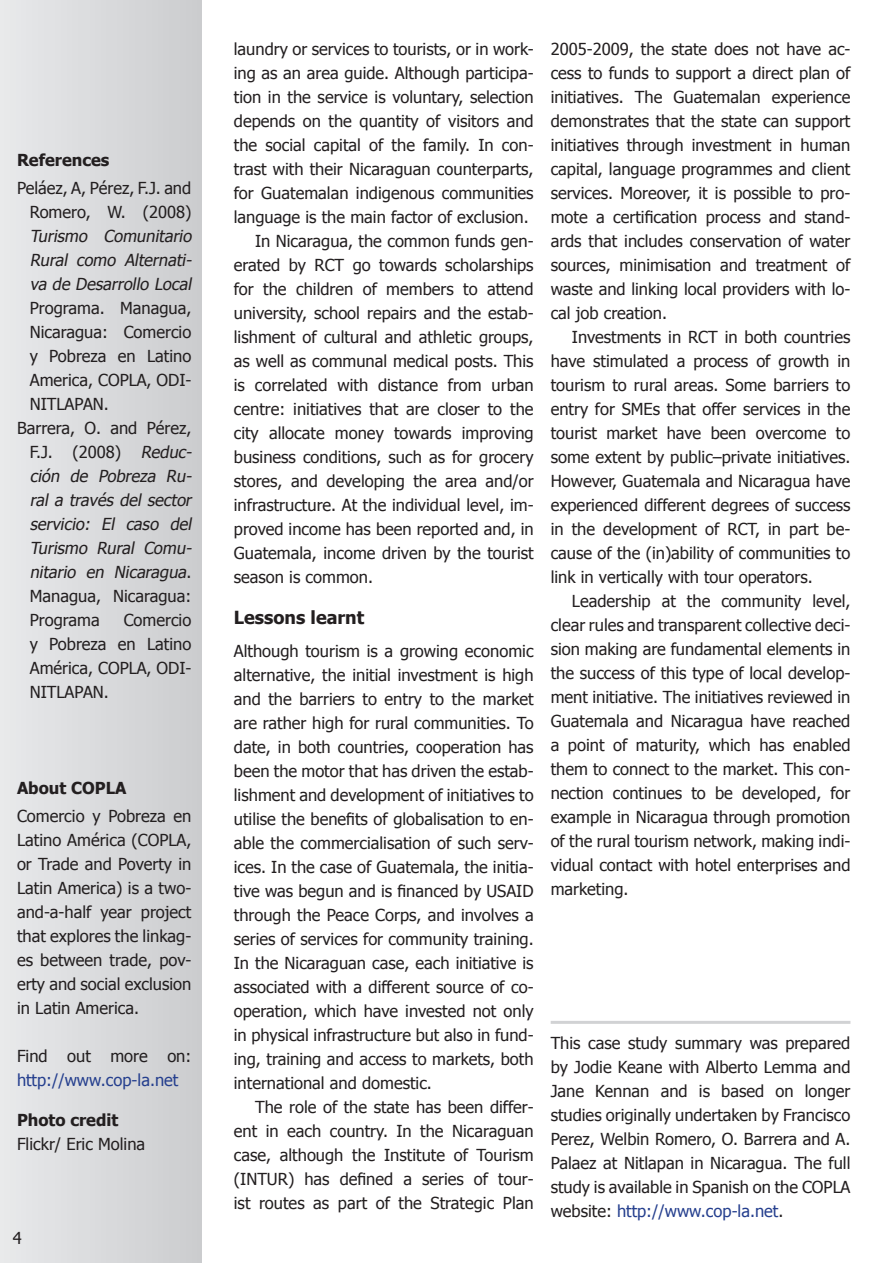
<style>
.page{position:relative;width:893px;height:1263px;background:#fff}
.page>*{position:absolute;margin:0;border:0;box-sizing:border-box;transform-origin:0 0}
.Heading_1{font:700 18px "Tahoma";color:#231f20}
.Body_text{font:16.5px/24px "Tahoma";color:#231f20;text-align:justify}
.Refs{font:16.5px/24px "Tahoma";color:#231f20}
.Refs-2{font:italic 16.5px/24px "Tahoma";color:#231f20}
.t1{font:16.5px/24px "Tahoma";color:#253f8e}
.t2{font:700 16.5px "Tahoma";color:#231f20}
.s1{font-style:italic}
.s2{font-style:normal}
.s3{color:#231f20}
.s4{font-weight:700}
.s5{color:#253f8e}
</style>
<div class="page">
<div style="left:0;top:0;width:201px;height:1263px;background:linear-gradient(to right,#e8e9eb,#cbccce)"></div>
<hr style="left:551px;top:1021px;width:299px;height:3px;background:#d1d2d4">
<p class="t2" style="left:17px;top:148px;width:94px">References</p>
<p class="Refs" style="left:30px;top:175px;width:167px;text-indent:-13px">Peláez, A, Pérez, F.J. and<br>Romero, W. (2008)<br><span class="s1">Turismo Comunitario<br>Rural como Alternati&shy;va de Desarrollo Local<br></span>Programa. Managua,<br>Nicaragua: Comercio y Pobreza en Latino<br>America, COPLA, ODI-<br>NITLAPAN.</p>
<p class="Refs-2" style="left:30px;top:415px;width:167px;text-indent:-13px"><span class="s2">Barrera, O. and Pérez,<br>F.J. (2008)</span> Reduc&shy;ción de Pobreza Ru&shy;ral a través del sector servicio: El caso del<br>Turismo Rural Comu&shy;nitario en Nicaragua<span class="s2">.<br>Managua, Nicaragua:<br>Programa</span></p>
<p class="Refs" style="left:30px;top:607px;width:163px;text-align:justify;text-indent:94px">Comercio y Pobreza en Latino América, COPLA, ODI-NITLAPAN.</p>
<p class="t2" style="left:17px;top:776px;width:111px">About COPLA</p>
<p class="Body_text" style="left:17px;top:803px;width:176px">Comercio y Pobreza en Latino América (COPLA, or Trade and Poverty in Latin America) is a two&shy;and-a-half year project that explores the linkag&shy;es between trade, pov&shy;erty and social exclusion in Latin America.</p>
<p class="t1" style="left:17px;top:1043px;width:176px"><span class="s3">Find out more on: </span>http://www.cop-la.net</p>
<p class="Body_text" style="left:17px;top:1107px;width:130px"><span class="s4">Photo credit<br></span>Flickr/ Eric Molina</p>
<p class="Body_text" style="left:13px;top:1225px;width:11px">4</p>
<p class="Body_text" style="left:234px;top:36px;width:301px">laundry or services to tourists, or in work&shy;ing as an area guide. Although participa&shy;tion in the service is voluntary, selection depends on the quantity of visitors and the social capital of the family. In con&shy;trast with their Nicaraguan counterparts, for Guatemalan indigenous communities language is the main factor of exclusion.</p>
<p class="Body_text" style="left:234px;top:228px;width:301px;text-indent:21px">In Nicaragua, the common funds gen&shy;erated by RCT go towards scholarships for the children of members to attend university, school repairs and the estab&shy;lishment of cultural and athletic groups, as well as communal medical posts. This is correlated with distance from urban centre: initiatives that are closer to the city allocate money towards improving business conditions, such as for grocery stores, and developing the area and/or infrastructure. At the individual level, im&shy;proved income has been reported and, in Guatemala, income driven by the tourist season is common.</p>
<p class="Heading_1" style="left:234px;top:605px;width:132px">Lessons learnt</p>
<p class="Body_text" style="left:234px;top:638px;width:301px">Although tourism is a growing economic alternative, the initial investment is high and the barriers to entry to the market are rather high for rural communities. To date, in both countries, cooperation has been the motor that has driven the estab&shy;lishment and development of initiatives to utilise the benefits of globalisation to en&shy;able the commercialisation of such serv&shy;ices. In the case of Guatemala, the initia&shy;tive was begun and is financed by USAID through the Peace Corps, and involves a series of services for community training.<br>In the Nicaraguan case, each initiative is associated with a different source of co&shy;operation, which have invested not only in physical infrastructure but also in fund&shy;ing, training and access to markets, both international and domestic.</p>
<p class="Body_text" style="left:234px;top:1094px;width:301px;text-indent:21px">The role of the state has been differ&shy;ent in each country. In the Nicaraguan case, although the Institute of Tourism (INTUR) has defined a series of tour&shy;ist routes as part of the Strategic Plan</p>
<p class="Body_text" style="left:551px;top:36px;width:301px">2005-2009, the state does not have ac&shy;cess to funds to support a direct plan of initiatives. The Guatemalan experience demonstrates that the state can support initiatives through investment in human capital, language programmes and client services. Moreover, it is possible to pro&shy;mote a certification process and stand&shy;ards that includes conservation of water sources, minimisation and treatment of waste and linking local providers with lo&shy;cal job creation.</p>
<p class="Body_text" style="left:551px;top:324px;width:301px;text-indent:21px">Investments in RCT in both countries have stimulated a process of growth in tourism to rural areas. Some barriers to entry for SMEs that offer services in the tourist market have been overcome to some extent by public–private initiatives.<br>However, Guatemala and Nicaragua have experienced different degrees of success in the development of RCT, in part be&shy;cause of the (in)ability of communities to link in vertically with tour operators.</p>
<p class="Body_text" style="left:551px;top:588px;width:301px;text-indent:21px">Leadership at the community level, clear rules and transparent collective deci&shy;sion making are fundamental elements in the success of this type of local develop&shy;ment initiative. The initiatives reviewed in Guatemala and Nicaragua have reached a point of maturity, which has enabled them to connect to the market. This con&shy;nection continues to be developed, for example in Nicaragua through promotion of the rural tourism network, making indi&shy;vidual contact with hotel enterprises and marketing.</p>
<p class="Body_text" style="left:551px;top:1030px;width:301px">This case study summary was prepared by Jodie Keane with Alberto Lemma and Jane Kennan and is based on longer studies originally undertaken by Francisco Perez, Welbin Romero, O. Barrera and A.<br>Palaez at Nitlapan in Nicaragua. The full study is available in Spanish on the COPLA website: <span class="s5">http://www.cop-la.net</span>.</p>
</div>
